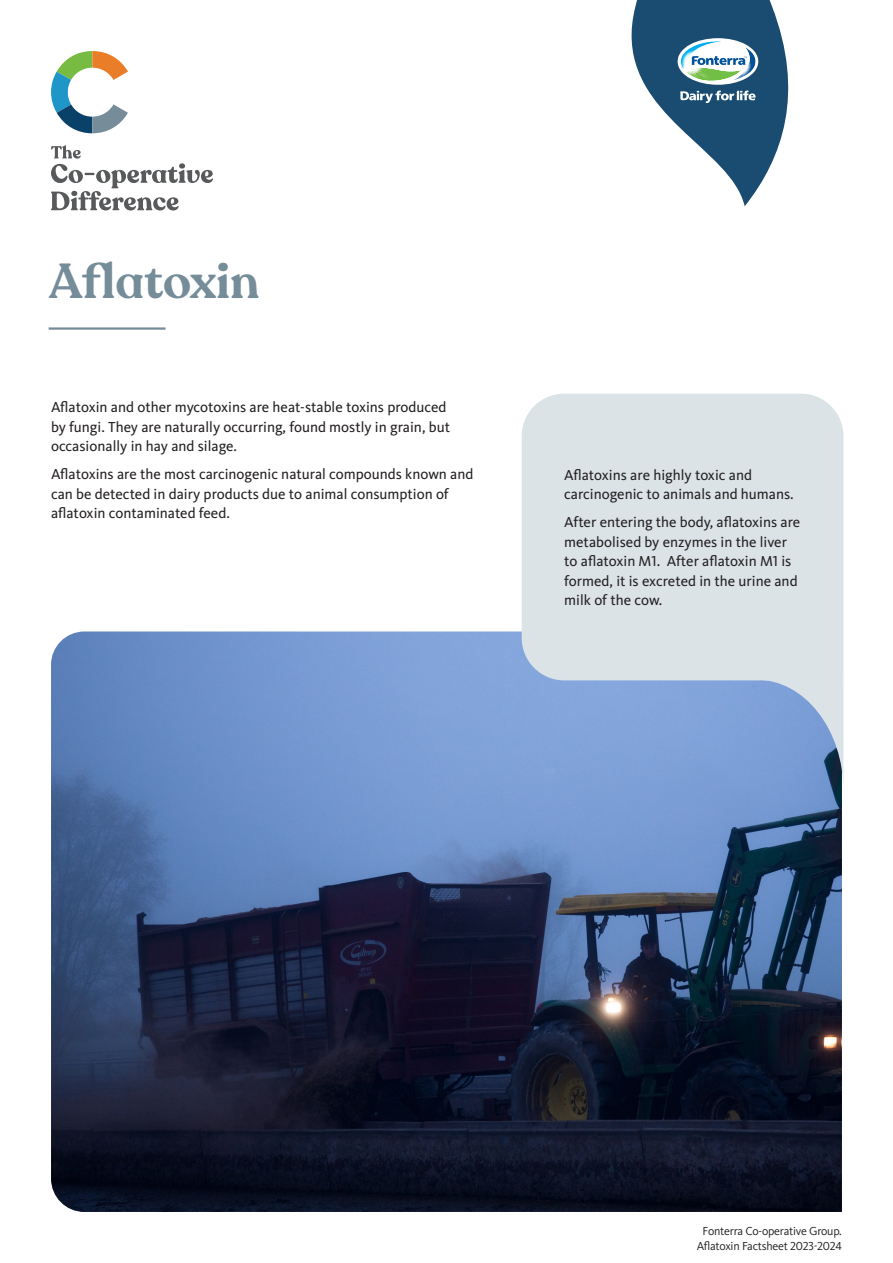
<style>
.page{position:relative;width:893px;height:1263px;background:#fff}
.page>*{position:absolute;margin:0;border:0;box-sizing:border-box;transform-origin:0 0}
.t1{font:600 48.6px "Recoleta Alt";color:#758c99}
.SB__Case_Study_-_Bod{font:15px/19.5px "Kievit Pro";color:#231f20}
.t2{font:12px/15px "Kievit Pro";letter-spacing:-.02em;color:#231f20;text-align:center}
</style>
<div class="page">
<hr style="left:49px;top:327px;width:116px;height:3px;background:#758c99">
<img style="left:51px;top:631px;width:791px;height:581px">
<svg style="left:51px;top:51px;width:77px;height:82px"></svg>
<svg style="left:51px;top:145px;width:162px;height:65px"></svg>
<svg style="left:632px;top:0;width:156px;height:206px"></svg>
<div style="left:522px;top:394px;width:321px;height:286px;background:#dbe3e7"></div>
<svg style="left:756px;top:680px;width:87px;height:111px;background:#88a5d1"></svg>
<p class="t1" style="left:49px;top:252px;width:212px">Aflatoxin</p>
<p class="SB__Case_Study_-_Bod" style="left:51px;top:397px;width:401px">Aflatoxin and other mycotoxins are heat-stable toxins produced by fungi. They are naturally occurring, found mostly in grain, but occasionally in hay and silage.</p>
<p class="SB__Case_Study_-_Bod" style="left:51px;top:464px;width:424px">Aflatoxins are the most carcinogenic natural compounds known and can be detected in dairy products due to animal consumption of aflatoxin contaminated feed.</p>
<p class="SB__Case_Study_-_Bod" style="left:564px;top:465px;width:231px">Aflatoxins are highly toxic and carcinogenic to animals and humans.</p>
<p class="SB__Case_Study_-_Bod" style="left:564px;top:513px;width:238px">After entering the body, aflatoxins are metabolised by enzymes in the liver to aflatoxin M1. After aflatoxin M1 is formed, it is excreted in the urine and milk of the cow.</p>
<p class="t2" style="left:697px;top:1223px;width:147px">Fonterra Co-operative Group.<br>Aflatoxin Factsheet 2023-2024</p>
</div>
